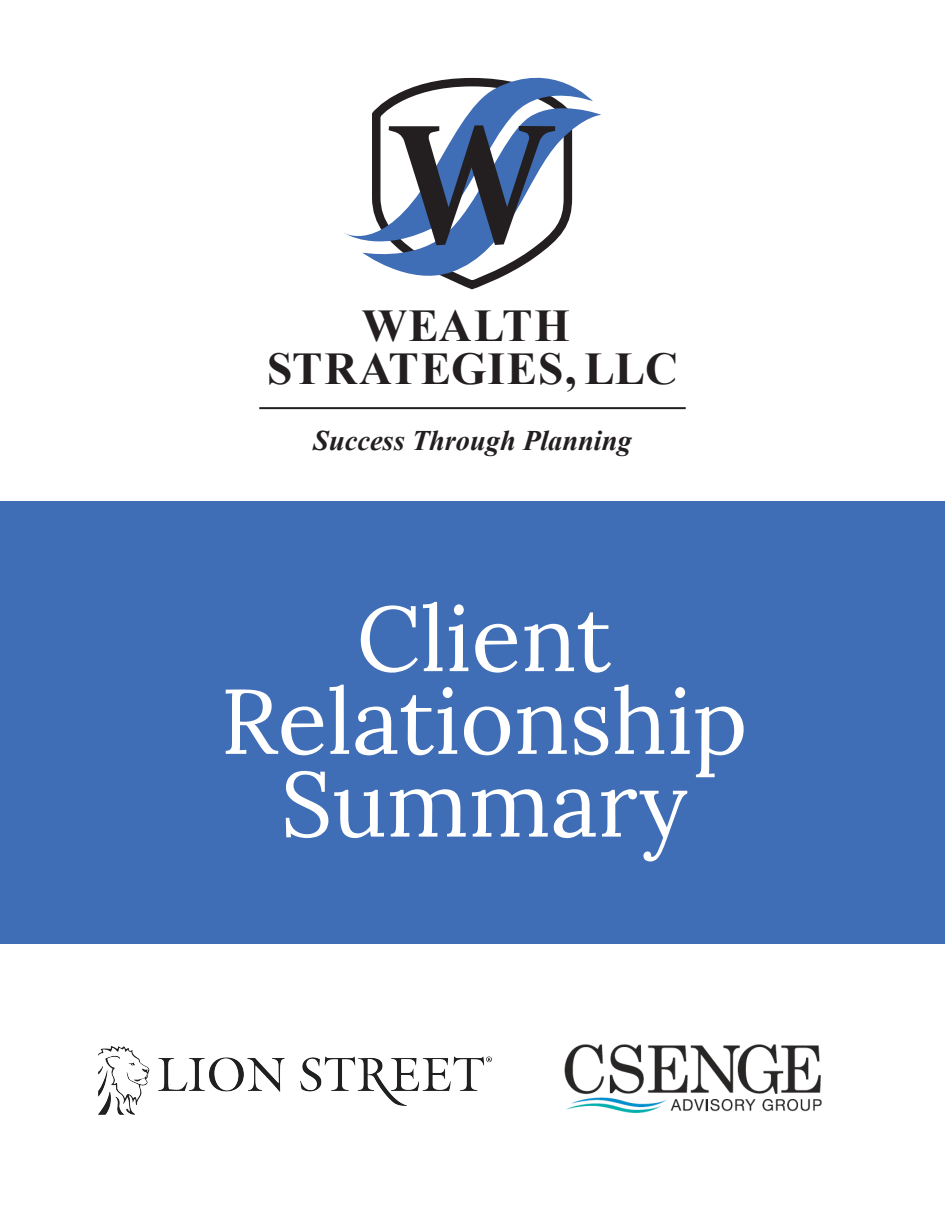
<style>
.page{position:relative;width:945px;height:1215px;background:#fff}
.page>*{position:absolute;margin:0;border:0;box-sizing:border-box;transform-origin:0 0}
.t1{font:91.65px/82.8px "Lora";color:#fff;text-align:center}
.t2{font:700 45.45px "Times New Roman";letter-spacing:.02em;color:#231f20}
.t3{font:italic 700 28.35px "Times New Roman";color:#231f20}
</style>
<div class="page">
<div style="left:0;top:502px;width:945px;height:442px;background:#3f6db6"></div>
<img style="left:98px;top:1047px;width:393px;height:67px">
<hr style="left:259px;top:407px;width:427px;height:2px;background:#231f20">
<svg style="left:362px;top:77px;width:239px;height:213px"></svg>
<img style="left:564px;top:1044px;width:258px;height:70px">
<p class="t2" style="left:362px;top:294px;width:209px">WEALTH</p>
<p class="t2" style="left:267px;top:337px;width:412px">STRATEGIES, LLC</p>
<p class="t3" style="left:313px;top:421px;width:320px">Success Through Planning</p>
<p class="t1" style="left:221px;top:591px;width:528px">Client<br>Relationship<br>Summary</p>
</div>
